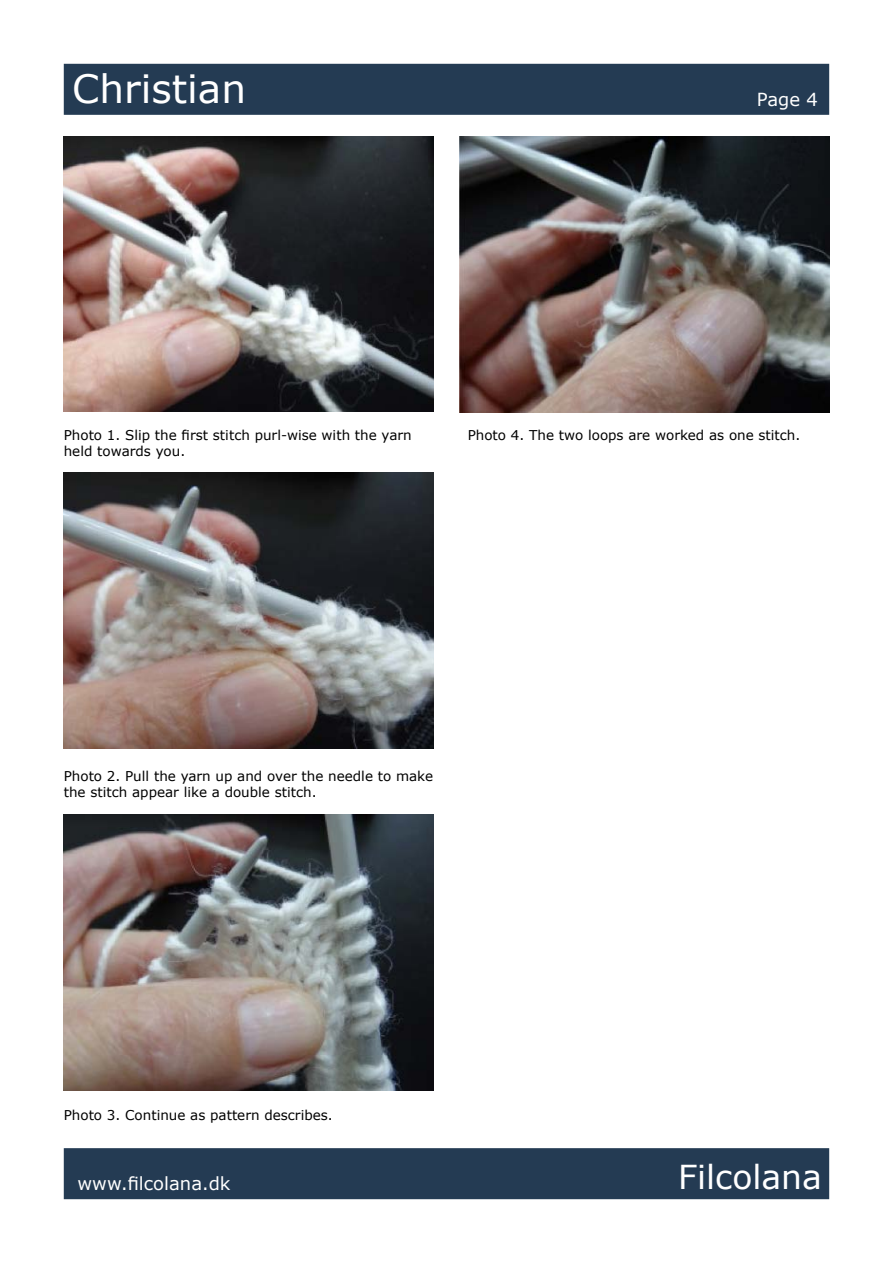
<style>
.page{position:relative;width:893px;height:1263px;background:#fff}
.page>*{position:absolute;margin:0;border:0;box-sizing:border-box;transform-origin:0 0}
.t1{font:39px "Verdana";color:#fff}
.t2{font:33px "Verdana";color:#fff}
.t3{font:18px "Verdana";color:#fff}
.t4{font:13.5px/16.2px "Verdana";color:#000}
</style>
<div class="page">
<div style="left:64px;top:64px;width:765px;height:51px;background:#243b53;border:2px solid #243c54"></div>
<div style="left:64px;top:1148px;width:765px;height:51px;background:#243b53;border:2px solid #243c54"></div>
<img style="left:64px;top:136px;width:370px;height:276px">
<img style="left:64px;top:472px;width:370px;height:277px">
<img style="left:64px;top:814px;width:370px;height:277px">
<img style="left:459px;top:136px;width:370px;height:276px">
<h1 class="t1" style="left:72px;top:62px;width:175px">Christian</h1>
<h3 class="t3" style="left:757px;top:87px;width:62px">Page 4</h3>
<p class="t4" style="left:64px;top:427px;width:349px">Photo 1. Slip the first stitch purl-wise with the yarn held towards you.</p>
<p class="t4" style="left:468px;top:427px;width:334px">Photo 4. The two loops are worked as one stitch.</p>
<p class="t4" style="left:64px;top:768px;width:371px">Photo 2. Pull the yarn up and over the needle to make the stitch appear like a double stitch.</p>
<p class="t4" style="left:64px;top:1107px;width:271px">Photo 3. Continue as pattern describes.</p>
<h3 class="t3" style="left:78px;top:1171px;width:154px">www.filcolana.dk</h3>
<h2 class="t2" style="left:678px;top:1155px;width:145px">Filcolana</h2>
</div>
